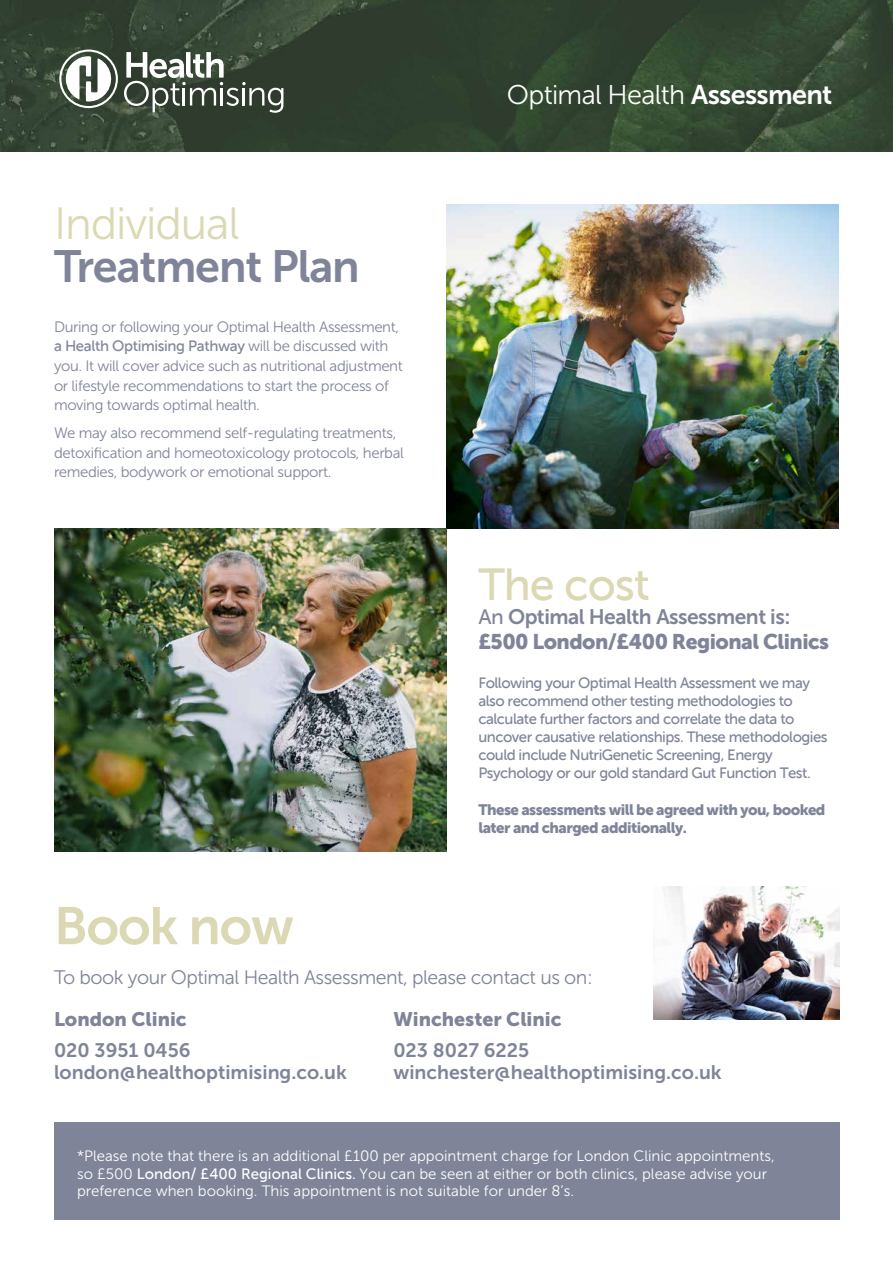
<style>
.page{position:relative;width:893px;height:1263px;background:#fff}
.page>*{position:absolute;margin:0;border:0;box-sizing:border-box;transform-origin:0 0}
.t1{font:52.5px "Museo Sans 700";letter-spacing:-.025em;color:#dbd8b4}
.t2{font:45px "Museo Sans 700";letter-spacing:-.025em;color:#7f8498}
.t3{font:45px "Museo Sans 300";letter-spacing:-.025em;color:#dbd8b4}
.t4{font:45px "Museo Sans 500";letter-spacing:-.025em;color:#dbd8b4}
.t5{font:27px "Museo Sans 300";letter-spacing:-.025em;color:#fff}
.t6{font:21px "Museo Sans 900";letter-spacing:-.025em;color:#7f8498}
.t7{font:21px "Museo Sans 700";letter-spacing:-.025em;color:#7f8498}
.t8{font:19.5px/22.5px "Museo Sans 700";color:#7f8498}
.t9{font:19.5px "Museo Sans 300";letter-spacing:-.025em;color:#7f8498}
.t10{font:19.5px "Museo Sans 900";color:#7f8498}
.t11{font:15px/18px "Museo Sans 500";letter-spacing:-.035em;color:#7f8498}
.t12{font:15px/19.5px "Museo Sans 300";letter-spacing:-.025em;color:#7f8498}
.t13{font:15px/17.7px "Museo Sans 300";color:#fff}
.t14{font:15px/18px "Museo Sans 900";letter-spacing:-.035em;color:#7f8498}
.s1{font-family:"Museo Sans 300"}
.s2{font-family:"Museo Sans 700"}
.s3{font-family:"Museo Sans 500"}
</style>
<div class="page">
<img style="left:0;top:0;width:893px;height:152px">
<svg style="left:59px;top:50px;width:59px;height:58px"></svg>
<svg style="left:124px;top:52px;width:159px;height:61px"></svg>
<img style="left:446px;top:205px;width:393px;height:323px">
<img style="left:54px;top:528px;width:392px;height:324px">
<div style="left:54px;top:1121px;width:785px;height:98px;background:#7f8498"></div>
<img style="left:653px;top:887px;width:186px;height:132px">
<h2 class="t3" style="left:54px;top:199px;width:187px">Individual</h2>
<h2 class="t2" style="left:54px;top:241px;width:307px">Treatment Plan</h2>
<p class="t12" style="left:54px;top:317px;width:347px">During or following your Optimal Health Assessment,</p>
<p class="t11" style="left:54px;top:337px;width:336px">a Health Optimising Pathway <span class="s1">will be discussed with</span></p>
<p class="t12" style="left:54px;top:356px;width:350px">you. It will cover advice such as nutritional adjustment or lifestyle recommendations to start the process of moving towards optimal health.</p>
<p class="t12" style="left:54px;top:423px;width:351px">We may also recommend self-regulating treatments, detoxification and homeotoxicology protocols, herbal remedies, bodywork or emotional support.</p>
<h3 class="t5" style="left:507px;top:80px;width:327px">Optimal Health <span class="s2">Assessment</span></h3>
<h2 class="t4" style="left:478px;top:560px;width:173px">The cost</h2>
<h3 class="t7" style="left:478px;top:605px;width:313px"><span class="s3">An</span> Optimal Health Assessment is:</h3>
<h3 class="t6" style="left:478px;top:630px;width:352px">£500 London/£400 Regional Clinics</h3>
<p class="t11" style="left:478px;top:674px;width:351px">Following your Optimal Health Assessment we may also recommend other testing methodologies to calculate further factors and correlate the data to uncover causative relationships. These methodologies could include NutriGenetic Screening, Energy Psychology or our gold standard Gut Function Test.</p>
<p class="t14" style="left:478px;top:800px;width:349px">These assessments will be agreed with you, booked later and charged additionally.</p>
<h1 class="t1" style="left:54px;top:897px;width:241px">Book now</h1>
<h3 class="t9" style="left:54px;top:967px;width:540px">To book your Optimal Health Assessment, please contact us on:</h3>
<h3 class="t10" style="left:54px;top:1008px;width:134px">London Clinic</h3>
<h3 class="t8" style="left:54px;top:1038px;width:294px">020 3951 0456 london@healthoptimising.co.uk</h3>
<h3 class="t10" style="left:393px;top:1008px;width:170px">Winchester Clinic</h3>
<h3 class="t8" style="left:393px;top:1038px;width:330px">023 8027 6225 winchester@healthoptimising.co.uk</h3>
<p class="t13" style="left:77px;top:1147px;width:699px">*Please note that there is an additional £100 per appointment charge for London Clinic appointments, so £500 <span class="s3">London/ £400 Regional Clinics.</span> You can be seen at either or both clinics, please advise your preference when booking. This appointment is not suitable for under 8’s.</p>
</div>
